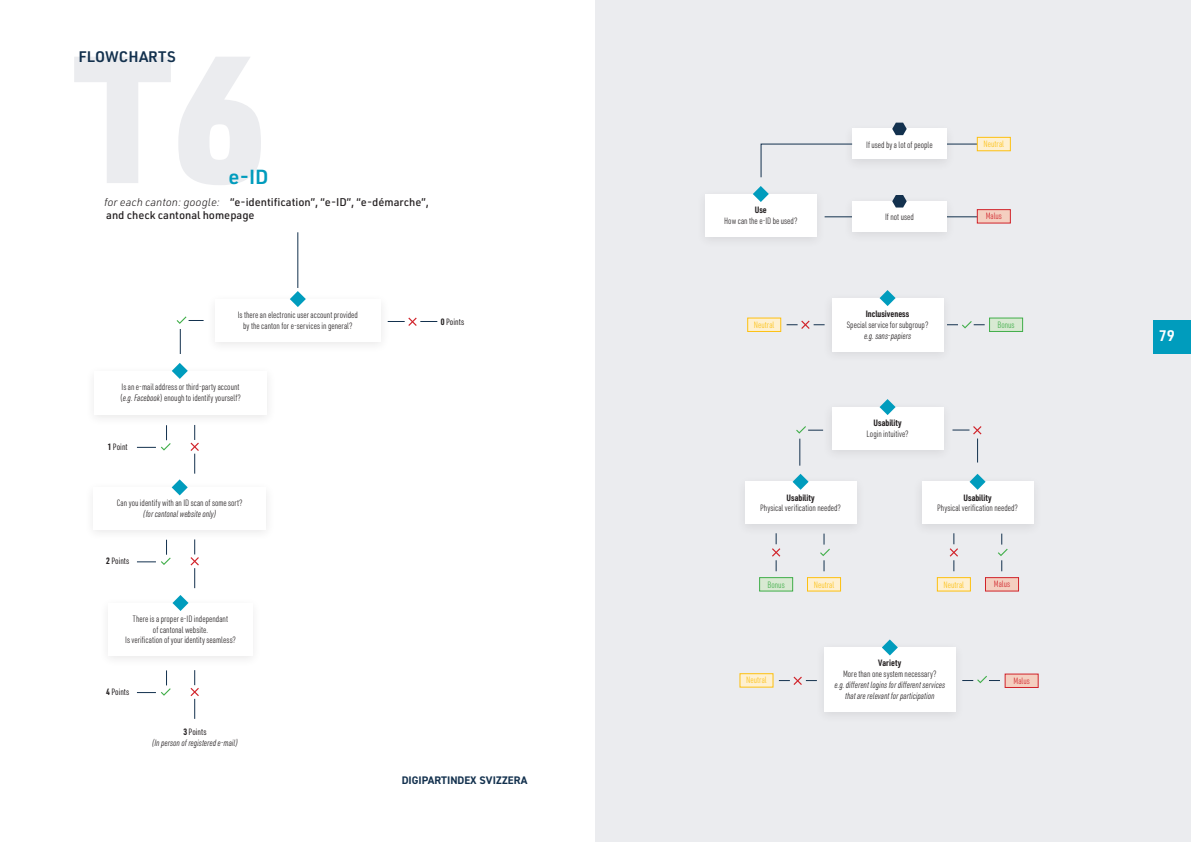
<style>
.page{position:relative;width:1191px;height:842px;background:#fff}
.page>*{position:absolute;margin:0;border:0;box-sizing:border-box;transform-origin:0 0}
.t1{font:600 20px "URWDIN";color:#009cbd}
.t2{font:600 15px "URWDIN";color:#13314e}
.t3{font:600 15px "URWDIN";color:#fff}
.t4{font:500 11px "URWDIN";color:#231f20}
.t5{font:700 11px "DIN2014";color:#13314e}
.t6{font:300 9px/10.8px "URWDIN Cond";color:#231f20;text-align:center}
.t7{font:italic 300 9px/10.8px "URWDIN Cond";color:#231f20;text-align:center}
.t8{font:300 9px "URWDIN Cond";color:#fdc011}
.t9{font:9px "URWDIN Cond";color:#231f20}
.t10{font:300 9px "URWDIN Cond";color:#d1232a}
.t11{font:300 9px "URWDIN Cond";color:#40ae49}
.s1{font-weight:300;font-style:italic}
.s2{font-style:italic}
.s3{font-weight:700}
</style>
<div class="page">
<div style="left:596px;top:1px;width:595px;height:841px;background:#ebecef"></div>
<div style="left:842px;top:122px;width:114px;height:49px;background:#231f20;opacity:.1"></div>
<div style="left:852px;top:129px;width:94px;height:30px;background:#fff"></div>
<div style="left:705px;top:194px;width:111px;height:42px;background:#fff"></div>
<svg style="left:753px;top:186px;width:16px;height:16px"></svg>
<svg style="left:760px;top:144px;width:92px;height:34px"></svg>
<hr style="left:947px;top:144px;width:30px;height:1px;background:#13314e">
<svg style="left:824px;top:217px;width:18px;height:1px"></svg>
<hr style="left:947px;top:217px;width:30px;height:1px;background:#13314e">
<svg style="left:892px;top:123px;width:14px;height:12px"></svg>
<div style="left:842px;top:195px;width:114px;height:48px;background:#231f20;opacity:.1"></div>
<div style="left:852px;top:201px;width:94px;height:30px;background:#fff"></div>
<svg style="left:892px;top:195px;width:14px;height:13px"></svg>
<div style="left:977px;top:137px;width:33px;height:14px;background:#fef0d0;border:1px solid #fdc011"></div>
<div style="left:977px;top:209px;width:33px;height:14px;background:#f4cfc0;border:1px solid #d1232a"></div>
<div style="left:831px;top:298px;width:112px;height:53px;background:#fff"></div>
<svg style="left:879px;top:290px;width:16px;height:16px"></svg>
<svg style="left:947px;top:321px;width:37px;height:7px"></svg>
<svg style="left:786px;top:321px;width:38px;height:8px"></svg>
<div style="left:989px;top:318px;width:33px;height:14px;background:#d8e9d2;border:1px solid #40ae49"></div>
<div style="left:747px;top:318px;width:34px;height:14px;background:#fef0d0;border:1px solid #fdc011"></div>
<div style="left:831px;top:407px;width:112px;height:42px;background:#fff"></div>
<svg style="left:879px;top:399px;width:16px;height:16px"></svg>
<div style="left:744px;top:482px;width:112px;height:42px;background:#fff"></div>
<svg style="left:792px;top:474px;width:16px;height:16px"></svg>
<div style="left:912px;top:475px;width:130px;height:61px;background:#e7e8eb"></div>
<div style="left:921px;top:482px;width:112px;height:42px;background:#fff"></div>
<svg style="left:969px;top:474px;width:16px;height:16px"></svg>
<svg style="left:820px;top:534px;width:10px;height:37px"></svg>
<svg style="left:998px;top:534px;width:9px;height:37px"></svg>
<svg style="left:772px;top:533px;width:8px;height:38px"></svg>
<svg style="left:949px;top:533px;width:9px;height:38px"></svg>
<div style="left:759px;top:577px;width:34px;height:14px;background:#d8e9d2;border:1px solid #40ae49"></div>
<div style="left:807px;top:577px;width:33px;height:14px;background:#fef0d0;border:1px solid #fdc011"></div>
<div style="left:937px;top:577px;width:33px;height:14px;background:#fef0d0;border:1px solid #fdc011"></div>
<svg style="left:796px;top:426px;width:27px;height:40px"></svg>
<svg style="left:952px;top:426px;width:29px;height:36px"></svg>
<div style="left:985px;top:577px;width:33px;height:14px;background:#f4cfc0;border:1px solid #d1232a"></div>
<div style="left:824px;top:647px;width:131px;height:65px;background:#fff"></div>
<svg style="left:882px;top:639px;width:16px;height:16px"></svg>
<svg style="left:962px;top:676px;width:38px;height:7px"></svg>
<svg style="left:779px;top:677px;width:38px;height:8px"></svg>
<div style="left:739px;top:673px;width:34px;height:14px;background:#fef0d0;border:1px solid #fdc011"></div>
<div style="left:1005px;top:674px;width:33px;height:14px;background:#f4cfc0;border:1px solid #d1232a"></div>
<div style="left:84px;top:481px;width:191px;height:60px;background:#fbfbfb"></div>
<div style="left:93px;top:487px;width:173px;height:42px;background:#fff"></div>
<svg style="left:290px;top:291px;width:16px;height:16px"></svg>
<svg style="left:172px;top:595px;width:16px;height:16px"></svg>
<hr style="left:297px;top:232px;width:1px;height:56px;background:#13314e">
<svg style="left:190px;top:539px;width:9px;height:49px"></svg>
<svg style="left:190px;top:670px;width:9px;height:49px"></svg>
<svg style="left:137px;top:427px;width:62px;height:68px"></svg>
<svg style="left:137px;top:540px;width:34px;height:25px"></svg>
<svg style="left:137px;top:670px;width:34px;height:26px"></svg>
<div style="left:85px;top:364px;width:191px;height:63px;background:#fbfbfb"></div>
<div style="left:94px;top:371px;width:173px;height:44px;background:#fff"></div>
<svg style="left:172px;top:363px;width:16px;height:16px"></svg>
<svg style="left:177px;top:316px;width:27px;height:38px"></svg>
<svg style="left:388px;top:318px;width:49px;height:8px"></svg>
<div style="left:1153px;top:320px;width:38px;height:33px;background:#009cbd"></div>
<p class="t2" style="left:79px;top:46px;width:99px">FLOWCHARTS</p>
<p class="t1" style="left:229px;top:163px;width:42px">e-ID</p>
<p class="t4" style="left:104px;top:195px;width:326px"><span class="s1">for each canton: google:</span> “e-identification”, “e-ID”, “e-démarche”,</p>
<p class="t4" style="left:106px;top:208px;width:150px">and check cantonal homepage</p>
<p class="t6" style="left:238px;top:309px;width:122px">Is there an electronic user account provided by the canton for e-services in general?</p>
<p class="t6" style="left:120px;top:381px;width:122px;text-align:left">Is an e-mail address or third-party account (<span class="s2">e.g. Facebook</span>) enough to identify yourself?</p>
<p class="t9" style="left:108px;top:441px;width:21px"><span class="s3">1</span> Point</p>
<p class="t6" style="left:117px;top:497px;width:127px">Can you identify with an ID scan of some sort? <span class="s2">(for cantonal website only)</span></p>
<p class="t9" style="left:106px;top:555px;width:25px"><span class="s3">2</span> Points</p>
<p class="t6" style="left:125px;top:613px;width:112px">There is a proper e-ID independant<br>of cantonal website.<br>Is verification of your identity seamless?</p>
<p class="t9" style="left:106px;top:685px;width:25px"><span class="s3">4</span> Points</p>
<p class="t9" style="left:183px;top:726px;width:25px"><span class="s3">3</span> Points</p>
<p class="t7" style="left:152px;top:737px;width:88px">(In person of registered e-mail)</p>
<p class="t9" style="left:441px;top:316px;width:25px"><span class="s3">0</span> Points</p>
<p class="t5" style="left:402px;top:773px;width:127px">DIGIPARTINDEX SVIZZERA</p>
<p class="t6" style="left:866px;top:139px;width:68px">If used by a lot of people</p>
<p class="t6" style="left:724px;top:204px;width:75px"><span class="s3">Use<br></span>How can the e-ID be used?</p>
<p class="t6" style="left:885px;top:211px;width:30px">If not used</p>
<p class="t8" style="left:983px;top:138px;width:22px">Neutral</p>
<p class="t10" style="left:985px;top:210px;width:18px">Malus</p>
<p class="t6" style="left:846px;top:308px;width:83px"><span class="s3">Inclusiveness<br></span>Special service for subgroup? <span class="s2">e.g. sans-papiers</span></p>
<p class="t8" style="left:754px;top:319px;width:22px">Neutral</p>
<p class="t11" style="left:997px;top:319px;width:19px">Bonus</p>
<p class="t6" style="left:866px;top:417px;width:43px"><span class="s3">Usability<br></span>Login intuitive?</p>
<p class="t6" style="left:760px;top:492px;width:82px"><span class="s3">Usability<br></span>Physical verification needed?</p>
<p class="t6" style="left:937px;top:492px;width:82px"><span class="s3">Usability<br></span>Physical verification needed?</p>
<p class="t11" style="left:767px;top:578px;width:19px">Bonus</p>
<p class="t8" style="left:813px;top:578px;width:22px">Neutral</p>
<p class="t8" style="left:943px;top:578px;width:22px">Neutral</p>
<p class="t10" style="left:993px;top:578px;width:18px">Malus</p>
<p class="t6" style="left:843px;top:657px;width:95px"><span class="s3">Variety<br></span>More than one system necessary?</p>
<p class="t7" style="left:834px;top:679px;width:112px">e.g. different logins for different services that are relevant for participation</p>
<p class="t8" style="left:746px;top:674px;width:22px">Neutral</p>
<p class="t10" style="left:1013px;top:675px;width:18px">Malus</p>
<h2 class="t3" style="left:1158px;top:326px;width:18px">79</h2>
</div>
